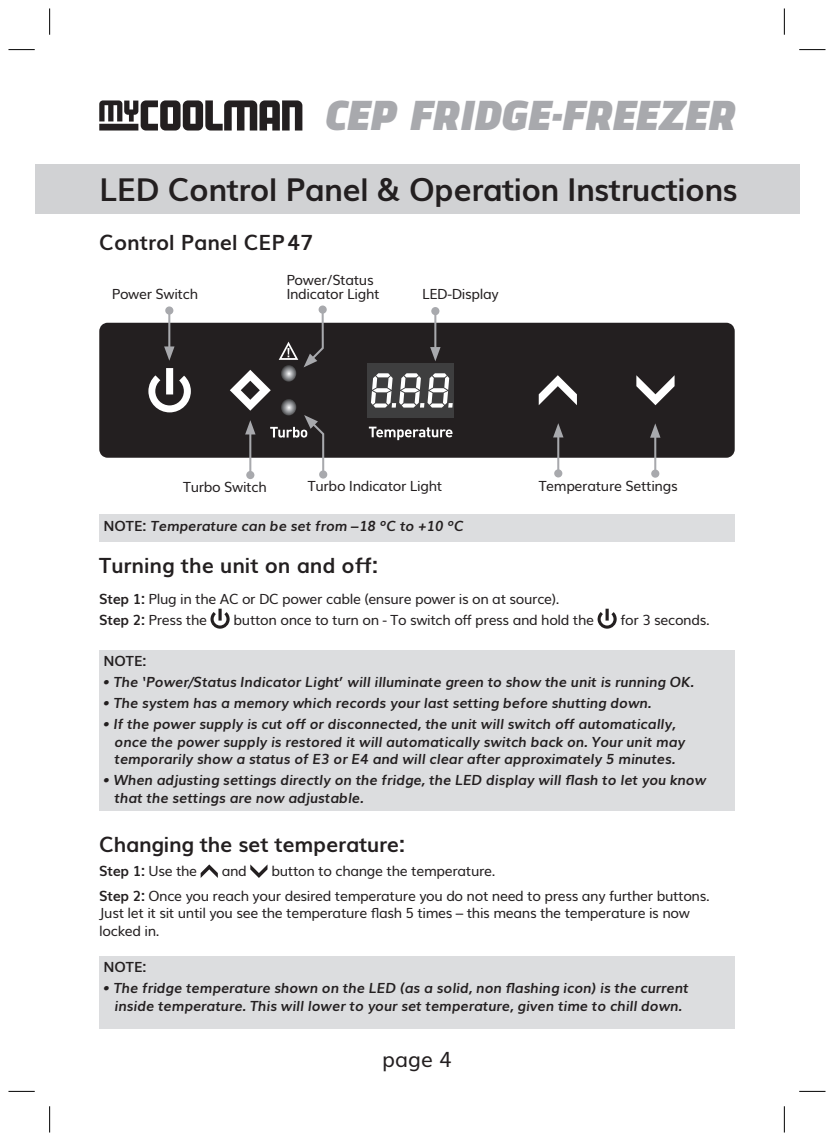
<style>
.page{position:relative;width:834px;height:1141px;background:#fff}
.page>*{position:absolute;margin:0;border:0;box-sizing:border-box;transform-origin:0 0}
.t1{font:italic 900 41.65px "Norpeth";color:#a8a9ad}
.t2{font:700 31.5px "Muli";letter-spacing:-.02em;color:#231f20}
.t3{font:700 21px "Muli";color:#231f20}
.t4{font:21px "Muli";color:#231f20}
.t5{font:italic 700 14px/17.5px "Muli";color:#231f20}
.t6{font:14px/21px "Muli";letter-spacing:-.025em;color:#231f20}
.t7{font:700 14px "Muli";color:#231f20}
.s1{font-style:normal}
.s2{font-weight:700}
.s3{font-weight:400}
</style>
<div class="page">
<div style="left:35px;top:164px;width:764px;height:49px;background:#d1d2d4"></div>
<svg style="left:210px;top:609px;width:19px;height:20px"></svg>
<svg style="left:597px;top:609px;width:19px;height:20px"></svg>
<svg style="left:200px;top:864px;width:18px;height:14px"></svg>
<svg style="left:250px;top:864px;width:17px;height:14px"></svg>
<div style="left:99px;top:514px;width:635px;height:27px;background:#dcdddf"></div>
<div style="left:99px;top:650px;width:635px;height:160px;background:#dcdddf"></div>
<div style="left:99px;top:956px;width:635px;height:72px;background:#dcdddf"></div>
<div style="left:99px;top:323px;width:635px;height:135px;background:#231f20"></div>
<div style="left:367px;top:363px;width:87px;height:54px;background:#3e3e3f"></div>
<div style="left:145px;top:366px;width:49px;height:48px;border:1px solid #231f20;border-radius:50%"></div>
<svg style="left:148px;top:368px;width:43px;height:44px"></svg>
<div style="left:631px;top:366px;width:48px;height:48px;border:1px solid #231f20;border-radius:50%"></div>
<svg style="left:636px;top:375px;width:38px;height:30px"></svg>
<div style="left:533px;top:366px;width:49px;height:48px;border:1px solid #231f20;border-radius:50%"></div>
<svg style="left:538px;top:375px;width:39px;height:30px"></svg>
<svg style="left:369px;top:427px;width:83px;height:13px"></svg>
<svg style="left:371px;top:373px;width:81px;height:35px"></svg>
<hr style="left:168px;top:311px;width:2px;height:39px;background:#a8a9ad">
<div style="left:165px;top:306px;width:8px;height:9px;background:#a8a9ad;border-radius:50%"></div>
<svg style="left:164px;top:346px;width:10px;height:15px"></svg>
<hr style="left:434px;top:311px;width:2px;height:39px;background:#a8a9ad">
<div style="left:431px;top:307px;width:8px;height:8px;background:#a8a9ad;border-radius:50%"></div>
<svg style="left:430px;top:347px;width:10px;height:14px"></svg>
<hr style="left:557px;top:434px;width:2px;height:39px;background:#a8a9ad">
<div style="left:554px;top:469px;width:8px;height:8px;background:#a8a9ad;border-radius:50%"></div>
<svg style="left:553px;top:423px;width:10px;height:14px"></svg>
<hr style="left:654px;top:435px;width:2px;height:39px;background:#a8a9ad">
<div style="left:651px;top:470px;width:8px;height:8px;background:#a8a9ad;border-radius:50%"></div>
<svg style="left:650px;top:423px;width:10px;height:15px"></svg>
<svg style="left:318px;top:305px;width:9px;height:9px"></svg>
<svg style="left:319px;top:470px;width:8px;height:9px"></svg>
<svg style="left:230px;top:308px;width:95px;height:169px"></svg>
<svg style="left:99px;top:100px;width:203px;height:31px"></svg>
<svg style="left:8px;top:49px;width:27px;height:1px"></svg>
<svg style="left:799px;top:49px;width:26px;height:1px"></svg>
<svg style="left:8px;top:1091px;width:27px;height:1px"></svg>
<svg style="left:799px;top:1091px;width:26px;height:1px"></svg>
<svg style="left:49px;top:8px;width:1px;height:27px"></svg>
<svg style="left:49px;top:1106px;width:1px;height:26px"></svg>
<svg style="left:783px;top:8px;width:1px;height:27px"></svg>
<svg style="left:783px;top:1106px;width:1px;height:26px"></svg>
<h1 class="t1" style="left:323px;top:83px;width:413px">CEP FRIDGE·FREEZER</h1>
<h2 class="t2" style="left:99px;top:164px;width:640px">LED Control Panel &amp; Operation Instructions</h2>
<h3 class="t3" style="left:99px;top:226px;width:215px">Control Panel CEP47</h3>
<p class="t6" style="left:112px;top:282px;width:88px">Power Switch</p>
<p class="t6" style="left:286px;top:272px;width:95px;line-height:14px">Power/Status<br>Indicator Light</p>
<p class="t6" style="left:422px;top:282px;width:78px">LED-Display</p>
<p class="t6" style="left:183px;top:475px;width:85px">Turbo Switch</p>
<p class="t6" style="left:538px;top:474px;width:140px">Temperature Settings</p>
<p class="t6" style="left:308px;top:475px;width:136px">Turbo Indicator Light</p>
<p class="t5" style="left:103px;top:516px;width:362px"><span class="s1">NOTE:</span> Temperature can be set from –18 ºC to +10 ºC</p>
<h3 class="t3" style="left:99px;top:548px;width:280px">Turning the unit on and off:</h3>
<p class="t6" style="left:99px;top:587px;width:462px"><span class="s2">Step 1:</span> Plug in the AC or DC power cable (ensure power is on at source).<br><span class="s2">Step 2:</span> Press the</p>
<p class="t6" style="left:233px;top:608px;width:362px">button once to turn on - To switch off press and hold the</p>
<p class="t6" style="left:620px;top:608px;width:91px">for 3 seconds.</p>
<p class="t7" style="left:103px;top:650px;width:45px">NOTE:</p>
<p class="t5" style="left:103px;top:673px;width:592px">• The ‘Power/Status Indicator Light’ will illuminate green to show the unit is running OK.</p>
<p class="t5" style="left:103px;top:694px;width:550px">• The system has a memory which records your last setting before shutting down.</p>
<p class="t5" style="left:115px;top:715px;width:572px;text-indent:-12px">• If the power supply is cut off or disconnected, the unit will switch off automatically, once the power supply is restored it will automatically switch back on. Your unit may temporarily show a status of E3 or E4 and will clear after approximately 5 minutes.</p>
<p class="t5" style="left:115px;top:771px;width:593px;text-indent:-12px">• When adjusting settings directly on the fridge, the LED display will flash to let you know that the settings are now adjustable.</p>
<h3 class="t3" style="left:99px;top:827px;width:307px">Changing the set temperature:</h3>
<p class="t7" style="left:99px;top:860px;width:99px">Step 1: <span class="s3">Use the</span></p>
<p class="t6" style="left:222px;top:859px;width:27px">and</p>
<p class="t6" style="left:99px;top:858px;width:612px;line-height:24.5px;text-indent:172px">button to change the temperature.<br><span class="s2">Step 2:</span> Once you reach your desired temperature you do not need to press any further buttons.</p>
<p class="t6" style="left:99px;top:903px;width:592px;line-height:17.5px">Just let it sit until you see the temperature flash 5 times – this means the temperature is now locked in.</p>
<p class="t7" style="left:103px;top:956px;width:45px">NOTE:</p>
<p class="t5" style="left:103px;top:979px;width:587px;text-align:center">• The fridge temperature shown on the LED (as a solid, non flashing icon) is the current inside temperature. This will lower to your set temperature, given time to chill down.</p>
<h3 class="t4" style="left:382px;top:1042px;width:71px">page 4</h3>
</div>
